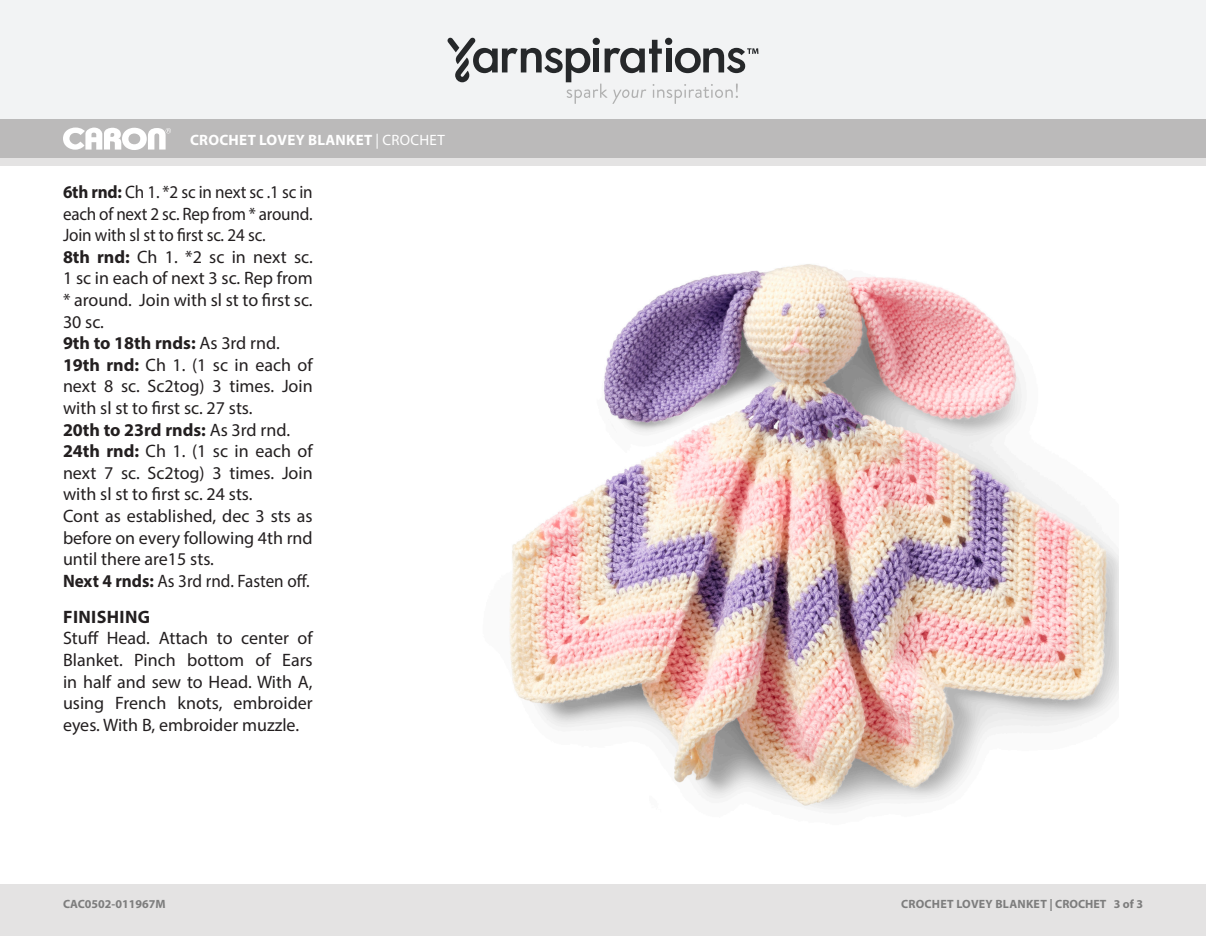
<style>
.page{position:relative;width:1206px;height:936px;background:#fff}
.page>*{position:absolute;margin:0;border:0;box-sizing:border-box;transform-origin:0 0}
.Instructions{font:18px/21.6px "Myriad Pro";color:#231f20;text-align:justify}
.Body{font:18px/21.6px "Myriad Pro";color:#231f20;text-align:justify}
.Instructions-2{font:18px/21.6px "Myriad Pro";color:#231f20;text-align:justify;scale:.95 1}
.Instructions-3{font:700 18px "Myriad Pro";color:#231f20}
.Subhead_All_Caps{font:700 18px "Myriad Pro";letter-spacing:.02em;color:#231f20}
.Pattern_Title{font:700 15px "Myriad Pro";letter-spacing:.02em;color:#fff}
.t1{font:700 12px "Myriad Pro";letter-spacing:.02em;color:#7d7d7d}
.t2{font:700 12px "Myriad Pro";color:#7d7d7d}
.s1{font-weight:400}
.s2{font-weight:700}
</style>
<div class="page">
<div style="left:0;top:884px;width:1206px;height:52px;background:#e4e3e3"></div>
<div style="left:0;top:158px;width:1206px;height:8px;background:#e4e3e3"></div>
<div style="left:0;top:0;width:1206px;height:120px;background:#f2f3f4"></div>
<div style="left:0;top:120px;width:1206px;height:38px;background:#bbbaba"></div>
<svg style="left:63px;top:128px;width:108px;height:22px"></svg>
<svg style="left:447px;top:38px;width:311px;height:66px"></svg>
<img style="left:509px;top:264px;width:610px;height:546px">
<p class="Pattern_Title" style="left:190px;top:130px;width:256px">CROCHET LOVEY BLANKET <span class="s1">| CROCHET</span></p>
<p class="Instructions-2" style="left:63px;top:181px;width:264px"><span class="s2">6th rnd:</span> Ch 1. *2 sc in next sc .1 sc in each of next 2 sc. Rep from * around.<br>Join with sl st to first sc. 24 sc.</p>
<p class="Instructions" style="left:63px;top:246px;width:251px"><span class="s2">8th rnd:</span> Ch 1. *2 sc in next sc.<br>1 sc in each of next 3 sc. Rep from * around. Join with sl st to first sc.<br>30 sc.</p>
<p class="Instructions-3" style="left:63px;top:331px;width:218px">9th to 18th rnds: <span class="s1">As 3rd rnd.</span></p>
<p class="Instructions" style="left:63px;top:354px;width:251px"><span class="s2">19th rnd:</span> Ch 1. (1 sc in each of next 8 sc. Sc2tog) 3 times. Join with sl st to first sc. 27 sts.</p>
<p class="Instructions-3" style="left:63px;top:418px;width:229px">20th to 23rd rnds: <span class="s1">As 3rd rnd.</span></p>
<p class="Instructions" style="left:63px;top:440px;width:251px"><span class="s2">24th rnd:</span> Ch 1. (1 sc in each of next 7 sc. Sc2tog) 3 times. Join with sl st to first sc. 24 sts.</p>
<p class="Body" style="left:63px;top:505px;width:251px">Cont as established, dec 3 sts as before on every following 4th rnd until there are15 sts.</p>
<p class="Instructions-2" style="left:63px;top:570px;width:261px"><span class="s2">Next 4 rnds:</span> As 3rd rnd. Fasten off.</p>
<p class="Subhead_All_Caps" style="left:63px;top:605px;width:88px">FINISHING</p>
<p class="Body" style="left:63px;top:627px;width:251px">Stuff Head. Attach to center of Blanket. Pinch bottom of Ears in half and sew to Head. With A, using French knots, embroider eyes. With B, embroider muzzle.</p>
<p class="t2" style="left:63px;top:896px;width:104px">CAC0502-011967M</p>
<p class="t1" style="left:901px;top:896px;width:243px">CROCHET LOVEY BLANKET | CROCHET 3 of 3</p>
</div>
